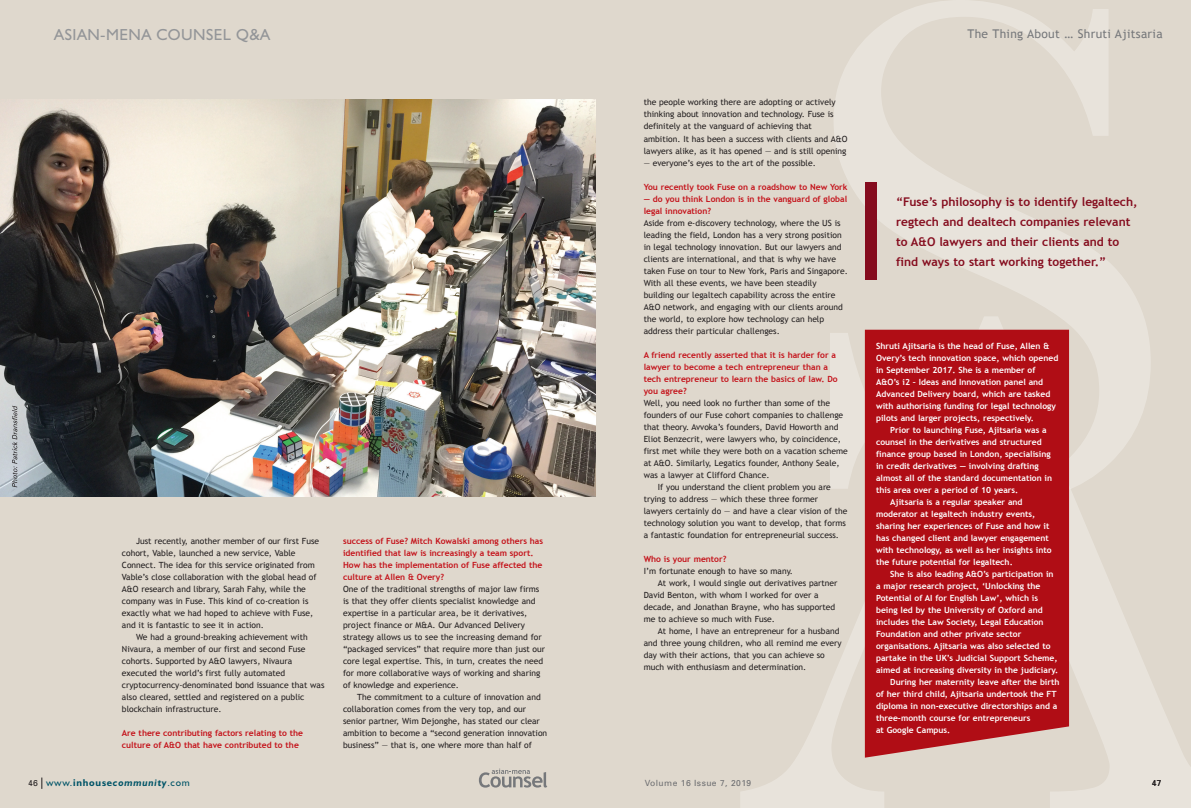
<style>
.page{position:relative;width:1191px;height:808px;background:#dfd8cd}
.page>*{position:absolute;margin:0;border:0;box-sizing:border-box;transform-origin:0 0}
.t1{font:16px "Humanist 521 BT";letter-spacing:.025em;color:#939598}
.Pullout{font:700 12px/20px "Trebuchet MS";color:#850c1e}
.t2{font:12px "Trebuchet MS";letter-spacing:.025em;color:#76787b}
.t3{font:italic 700 10px "Humanist 521 BT";letter-spacing:.075em;color:#005467}
.body_text{font:8.5px/12px "Trebuchet MS";color:#231f20}
.body_text-2{font:700 8.5px/12px "Trebuchet MS";color:#fff}
.body_text-3{font:700 8.5px/12px "Trebuchet MS";color:#c4121a}
.t4{font:8.5px "Univers";letter-spacing:.05em;color:#6c6d70}
.t5{font:8.5px "Univers";color:#231f20}
.s1{font-family:"Univers";font-weight:400;font-style:normal;font-size:8.5px;color:#231f20}
.s2{font-weight:400;font-style:normal}
.s3{font-style:normal}
</style>
<div class="page">
<svg style="left:740px;top:361px;width:451px;height:447px"></svg>
<svg style="left:830px;top:0;width:320px;height:503px"></svg>
<div style="left:865px;top:183px;width:11px;height:97px;background:#850c1e"></div>
<div style="left:865px;top:330px;width:204px;height:428px;background:#b00d15"></div>
<img style="left:0;top:99px;width:595px;height:397px">
<svg style="left:41px;top:777px;width:1px;height:12px"></svg>
<svg style="left:479px;top:768px;width:68px;height:19px"></svg>
<svg style="left:12px;top:406px;width:5px;height:81px"></svg>
<h1 class="t1" style="left:54px;top:25px;width:218px">ASIAN-MENA COUNSEL Q&amp;A</h1>
<p class="body_text" style="left:122px;top:535px;width:199px;text-indent:14px">Just recently, another member of our first Fuse cohort, Vable, launched a new service, Vable Connect. The idea for this service originated from Vable’s close collaboration with the global head of A&amp;O research and library, Sarah Fahy, while the company was in Fuse. This kind of co-creation is exactly what we had hoped to achieve with Fuse, and it is fantastic to see it in action.</p>
<p class="body_text" style="left:122px;top:631px;width:204px;text-indent:14px">We had a ground-breaking achievement with Nivaura, a member of our first and second Fuse cohorts. Supported by A&amp;O lawyers, Nivaura executed the world’s first fully automated cryptocurrency-denominated bond issuance that was also cleared, settled and registered on a public blockchain infrastructure.</p>
<p class="body_text-3" style="left:122px;top:727px;width:183px">Are there contributing factors relating to the culture of A&amp;O that have contributed to the</p>
<p class="body_text-3" style="left:343px;top:535px;width:201px">success of Fuse? Mitch Kowalski among others has identified that law is increasingly a team sport.<br>How has the implementation of Fuse affected the culture at Allen &amp; Overy?</p>
<p class="body_text" style="left:343px;top:583px;width:203px">One of the traditional strengths of major law firms is that they offer clients specialist knowledge and expertise in a particular area, be it derivatives, project finance or M&amp;A. Our Advanced Delivery strategy allows us to see the increasing demand for “packaged services” that require more than just our core legal expertise. This, in turn, creates the need for more collaborative ways of working and sharing of knowledge and experience.</p>
<p class="body_text" style="left:343px;top:691px;width:206px;text-indent:14px">The commitment to a culture of innovation and collaboration comes from the very top, and our senior partner, Wim Dejonghe, has stated our clear ambition to become a “second generation innovation business” — that is, one where more than half of</p>
<p class="body_text" style="left:643px;top:97px;width:205px">the people working there are adopting or actively thinking about innovation and technology. Fuse is definitely at the vanguard of achieving that ambition. It has been a success with clients and A&amp;O lawyers alike, as it has opened — and is still opening</p>
<p class="body_text" style="left:643px;top:157px;width:174px">— everyone’s eyes to the art of the possible.</p>
<p class="body_text-3" style="left:643px;top:180px;width:205px">You recently took Fuse on a roadshow to New York</p>
<p class="body_text-3" style="left:643px;top:192px;width:205px">— do you think London is in the vanguard of global legal innovation?</p>
<p class="body_text" style="left:643px;top:217px;width:206px">Aside from e-discovery technology, where the US is leading the field, London has a very strong position in legal technology innovation. But our lawyers and clients are international, and that is why we have taken Fuse on tour to New York, Paris and Singapore.<br>With all these events, we have been steadily building our legaltech capability across the entire A&amp;O network, and engaging with our clients around the world, to explore how technology can help address their particular challenges.</p>
<p class="body_text-3" style="left:643px;top:348px;width:195px">A friend recently asserted that it is harder for a lawyer to become a tech entrepreneur than a tech entrepreneur to learn the basics of law. Do you agree?</p>
<p class="body_text" style="left:643px;top:397px;width:206px">Well, you need look no further than some of the founders of our Fuse cohort companies to challenge that theory. Avvoka’s founders, David Howorth and Eliot Benzecrit, were lawyers who, by coincidence, first met while they were both on a vacation scheme at A&amp;O. Similarly, Legatics founder, Anthony Seale, was a lawyer at Clifford Chance.</p>
<p class="body_text" style="left:643px;top:481px;width:205px;text-indent:14px">If you understand the client problem you are trying to address — which these three former lawyers certainly do — and have a clear vision of the technology solution you want to develop, that forms a fantastic foundation for entrepreneurial success.</p>
<p class="body_text-3" style="left:643px;top:552px;width:84px">Who is your mentor?</p>
<p class="body_text" style="left:643px;top:565px;width:151px">I’m fortunate enough to have so many.</p>
<p class="body_text" style="left:643px;top:577px;width:195px;text-indent:14px">At work, I would single out derivatives partner David Benton, with whom I worked for over a decade, and Jonathan Brayne, who has supported me to achieve so much with Fuse.</p>
<p class="body_text" style="left:643px;top:625px;width:199px;text-indent:14px">At home, I have an entrepreneur for a husband and three young children, who all remind me every day with their actions, that you can achieve so much with enthusiasm and determination.</p>
<p class="t2" style="left:967px;top:27px;width:197px">The Thing About … Shruti Ajitsaria</p>
<p class="Pullout" style="left:896px;top:191px;width:243px">“Fuse’s philosophy is to identify legaltech, regtech and dealtech companies relevant to A&amp;O lawyers and their clients and to find ways to start working together.”</p>
<p class="body_text-2" style="left:876px;top:339px;width:184px">Shruti Ajitsaria is the head of Fuse, Allen &amp; Overy’s tech innovation space, which opened in September 2017. She is a member of A&amp;O’s i2 – Ideas and Innovation panel and Advanced Delivery board, which are tasked with authorising funding for legal technology pilots and larger projects, respectively.</p>
<p class="body_text-2" style="left:876px;top:423px;width:177px;text-indent:14px">Prior to launching Fuse, Ajitsaria was a counsel in the derivatives and structured finance group based in London, specialising in credit derivatives — involving drafting almost all of the standard documentation in this area over a period of 10 years.</p>
<p class="body_text-2" style="left:876px;top:495px;width:177px;text-indent:14px">Ajitsaria is a regular speaker and moderator at legaltech industry events, sharing her experiences of Fuse and how it has changed client and lawyer engagement with technology, as well as her insights into the future potential for legaltech.</p>
<p class="body_text-2" style="left:876px;top:567px;width:184px;text-indent:14px">She is also leading A&amp;O’s participation in a major research project, ‘Unlocking the Potential of AI for English Law’, which is being led by the University of Oxford and includes the Law Society, Legal Education Foundation and other private sector organisations. Ajitsaria was also selected to partake in the UK’s Judicial Support Scheme, aimed at increasing diversity in the judiciary.</p>
<p class="body_text-2" style="left:876px;top:675px;width:185px;text-indent:14px">During her maternity leave after the birth of her third child, Ajitsaria undertook the FT diploma in non-executive directorships and a three-month course for entrepreneurs<br>at Google Campus.</p>
<p class="t3" style="left:28px;top:777px;width:163px"><span class="s1">46</span> <span class="s2">www.</span><span class="s3">inhouse</span>community<span class="s2">.com</span></p>
<p class="t5" style="left:1151px;top:777px;width:11px">47</p>
<p class="t4" style="left:644px;top:777px;width:108px">Volume 16 Issue 7, 2019</p>
</div>
